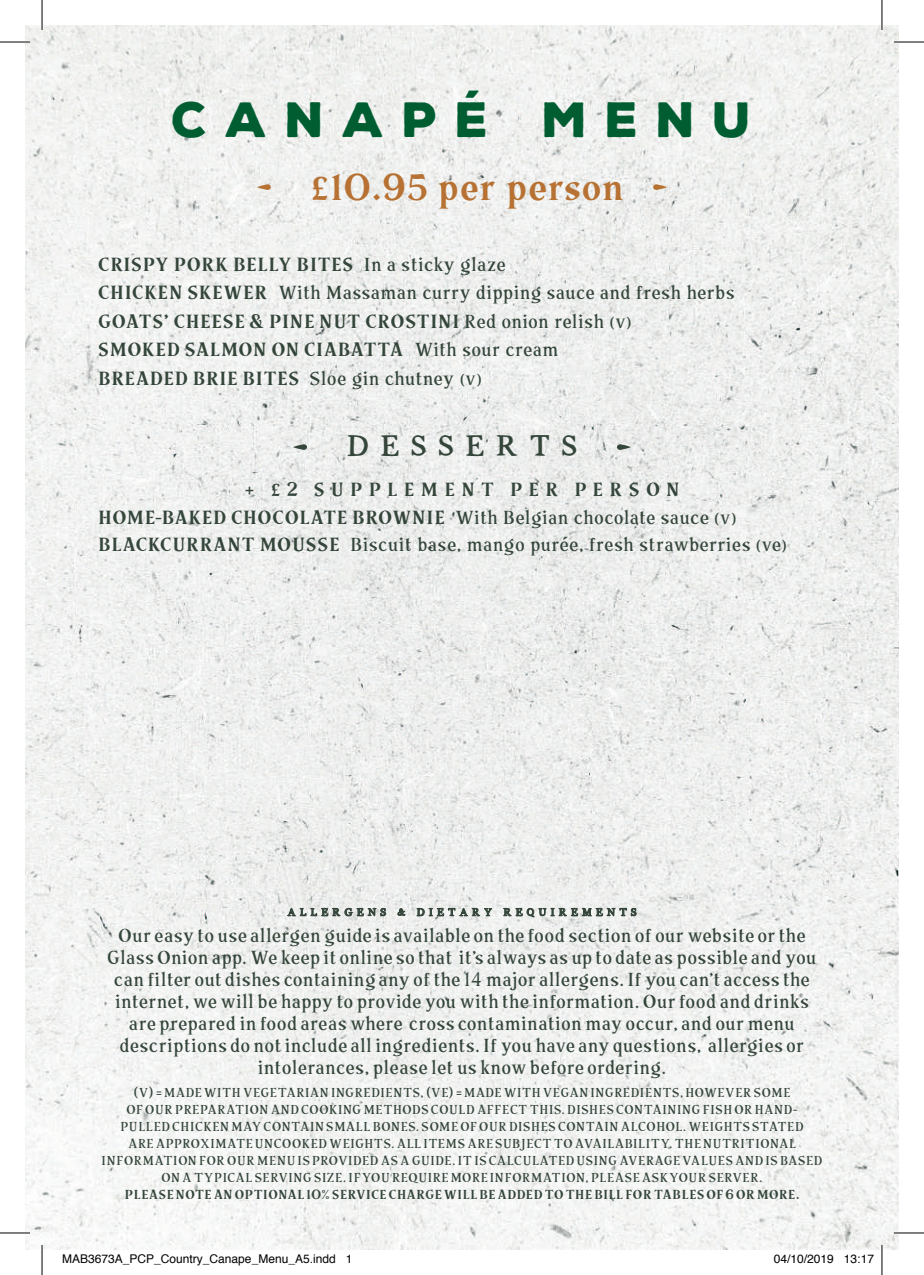
<style>
.page{position:relative;width:924px;height:1275px;background:#fff}
.page>*{position:absolute;margin:0;border:0;box-sizing:border-box;transform-origin:0 0}
.t1{font:900 48px "Nexa Rust Sans";letter-spacing:.36em;color:#005d31}
.t2{font:36px "The British Telegraph";letter-spacing:.08em;color:#b77233}
.t3{font:36px "Tigerlily";letter-spacing:.35em;color:#34453a}
.t4{font:300 19px/22px "The British Telegraph";letter-spacing:.06em;color:#34453a}
.t5{font:19px/28.4px "The British Telegraph";letter-spacing:.095em;color:#34453a}
.t6{font:300 13px/17px "The British Telegraph";letter-spacing:.095em;color:#34453a;text-align:center}
.t7{font:13px "The British Telegraph";letter-spacing:.095em;color:#34453a}
.t8{font:13px "Tigerlily";letter-spacing:.35em;color:#34453a}
.t9{font:12px "Helvetica";color:#000}
.s1{font-weight:300}
.s2{font-weight:300;font-size:14px}
.s3{font-weight:400}
.s4{font-size:14px}
</style>
<div class="page">
<img style="left:25px;top:25px;width:873px;height:1225px">
<svg style="left:256px;top:184px;width:15px;height:6px"></svg>
<svg style="left:652px;top:184px;width:15px;height:6px"></svg>
<svg style="left:293px;top:444px;width:14px;height:6px"></svg>
<svg style="left:616px;top:444px;width:15px;height:6px"></svg>
<svg style="left:287px;top:907px;width:99px;height:20px"></svg>
<svg style="left:397px;top:908px;width:8px;height:8px"></svg>
<svg style="left:416px;top:907px;width:76px;height:20px"></svg>
<svg style="left:503px;top:907px;width:133px;height:20px"></svg>
<hr style="left:0;top:41px;width:30px;height:2px;background:#fff">
<hr style="left:893px;top:41px;width:30px;height:2px;background:#fff">
<hr style="left:0;top:1231px;width:30px;height:3px;background:#fff">
<hr style="left:893px;top:1231px;width:30px;height:3px;background:#fff">
<hr style="left:41px;top:0;width:2px;height:30px;background:#fff">
<hr style="left:41px;top:1245px;width:2px;height:30px;background:#fff">
<hr style="left:880px;top:0;width:2px;height:30px;background:#fff">
<hr style="left:880px;top:1245px;width:2px;height:30px;background:#fff">
<hr style="left:0;top:42px;width:30px;height:1px;background:#000">
<hr style="left:893px;top:42px;width:30px;height:1px;background:#000">
<hr style="left:0;top:1232px;width:30px;height:1px;background:#000">
<hr style="left:893px;top:1232px;width:30px;height:1px;background:#000">
<hr style="left:42px;top:0;width:1px;height:30px;background:#000">
<hr style="left:42px;top:1245px;width:1px;height:30px;background:#000">
<hr style="left:881px;top:0;width:1px;height:30px;background:#000">
<hr style="left:881px;top:1245px;width:1px;height:30px;background:#000">
<h1 class="t1" style="left:172px;top:87px;width:580px">CANAPÉ MENU</h1>
<h2 class="t2" style="left:311px;top:165px;width:313px">£10.95 per person</h2>
<p class="t5" style="left:99px;top:250px;width:636px">CRISPY PORK BELLY BITES <span class="s1">In a sticky glaze<br></span>CHICKEN SKEWER <span class="s1">With Massaman curry dipping sauce and fresh herbs </span>GOATS’ CHEESE &amp; PINE NUT CROSTINI <span class="s1">Red onion relish</span> <span class="s2">(</span><span class="s1">v</span><span class="s2">)<br></span>SMOKED SALMON ON CIABATTA <span class="s1">With sour cream<br></span>BREADED BRIE BITES <span class="s1">Sloe gin chutney</span> <span class="s2">(</span><span class="s1">v</span><span class="s2">)</span></p>
<h2 class="t3" style="left:347px;top:426px;width:230px">DESSERTS</h2>
<p class="t4" style="left:99px;top:476px;width:689px;line-height:27.6px;text-indent:146px"><span class="s3">+ £2 SUPPLEMENT PER PERSON<br>HOME-BAKED CHOCOLATE BROWNIE</span> With Belgian chocolate sauce <span class="s4">(</span>v<span class="s4">)<br></span><span class="s3">BLACKCURRANT MOUSSE</span> Biscuit base, mango purée, fresh strawberries <span class="s4">(</span>ve<span class="s4">)</span></p>
<p class="t8" style="left:287px;top:905px;width:350px">ALLERGENS &amp; DIETARY REQUIREMENTS</p>
<p class="t4" style="left:108px;top:924px;width:709px;text-align:center">Our easy to use allergen guide is available on the food section of our website or the Glass Onion app. We keep it online so that it’s always as up to date as possible and you can filter out dishes containing any of the 14 major allergens. If you can’t access the internet, we will be happy to provide you with the information. Our food and drinks are prepared in food areas where cross contamination may occur, and our menu descriptions do not include all ingredients. If you have any questions, allergies or intolerances, please let us know before ordering.</p>
<p class="t6" style="left:102px;top:1084px;width:721px">(V) = MADE WITH VEGETARIAN INGREDIENTS, (VE) = MADE WITH VEGAN INGREDIENTS, HOWEVER SOME<br>OF OUR PREPARATION AND COOKING METHODS COULD AFFECT THIS. DISHES CONTAINING FISH OR HAND-PULLED CHICKEN MAY CONTAIN SMALL BONES. SOME OF OUR DISHES CONTAIN ALCOHOL. WEIGHTS STATED<br>ARE APPROXIMATE UNCOOKED WEIGHTS. ALL ITEMS ARE SUBJECT TO AVAILABILITY. THE NUTRITIONAL INFORMATION FOR OUR MENU IS PROVIDED AS A GUIDE. IT IS CALCULATED USING AVERAGE VALUES AND IS BASED ON A TYPICAL SERVING SIZE. IF YOU REQUIRE MORE INFORMATION, PLEASE ASK YOUR SERVER.</p>
<p class="t7" style="left:125px;top:1186px;width:675px">PLEASE NOTE AN OPTIONAL 10% SERVICE CHARGE WILL BE ADDED TO THE BILL FOR TABLES OF 6 OR MORE.</p>
<p class="t9" style="left:62px;top:1249px;width:292px">MAB3673A_PCP_Country_Canape_Menu_A5.indd 1</p>
<p class="t9" style="left:773px;top:1249px;width:102px">04/10/2019 13:17</p>
</div>
